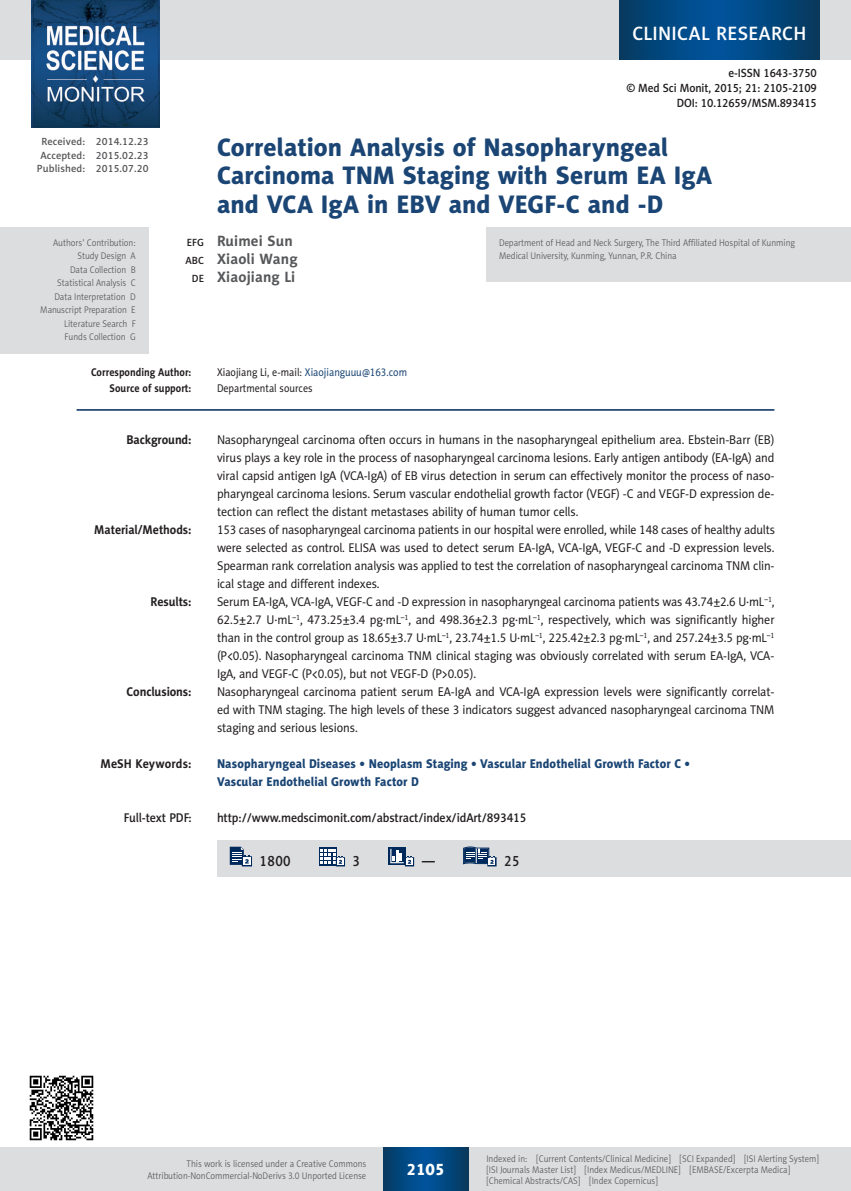
<style>
.page{position:relative;width:851px;height:1191px;background:#fff}
.page>*{position:absolute;margin:0;border:0;box-sizing:border-box;transform-origin:0 0}
.MSM_Tytul{font:25.5px/28.5px "Naomi Sans EFN Heavy";color:#1a4574}
.t1{font:19.5px "Naomi Sans EFN Medium";letter-spacing:.015em;color:#fff}
.t2{font:16.5px "Naomi Sans EFN Heavy";color:#fff}
.MSM_Autorzy{font:700 15px "Naomi Sans EFN";letter-spacing:.01em;color:#57585a}
.MSM_dane{font:15px "Naomi Sans EFN Medium";letter-spacing:.03em;color:#231f20;scale:.9 1}
.MSM_Summary_body{font:12.75px/18px "Naomi Sans EFN";letter-spacing:-.01em;color:#231f20;text-align:justify;scale:.94 1}
.MSM_Summary_body-2{font:12.75px/18px "Naomi Sans EFN";letter-spacing:-.01em;color:#231f20;text-align:justify;scale:.95 1}
.MSM_keywords{font:12.75px/18px "Naomi Sans EFN Heavy";letter-spacing:.005em;color:#1a4574;scale:.95 1}
.MSM_full_text_pdf{font:12.75px "Naomi Sans EFN Medium";letter-spacing:-.01em;color:#231f20;scale:.95 1}
.MSM_Summary_body-3{font:700 12.75px "Naomi Sans EFN";letter-spacing:-.01em;color:#231f20;scale:.94 1}
.MSM_Summary_body-4{font:700 12.75px "Naomi Sans EFN";letter-spacing:-.01em;color:#231f20;scale:.95 1}
.MSM_keywords-2{font:700 12.75px "Naomi Sans EFN";letter-spacing:.005em;color:#231f20;scale:.95 1}
.MSM_full_text_pdf-2{font:12px "Naomi Sans EFN Medium";letter-spacing:-.01em;color:#231f20;scale:.95 1}
.MSM_Adres{font:11.25px "Naomi Sans EFN";color:#1a4574;scale:.9 1}
.MSM_Adres-2{font:700 11.25px "Naomi Sans EFN";color:#231f20;scale:.9 1}
.MSM_Support{font:11.25px "Naomi Sans EFN";color:#231f20;scale:.9 1}
.MSM_Support-2{font:700 11.25px "Naomi Sans EFN";color:#231f20;scale:.9 1}
.t3{font:10.5px "Naomi Sans EFN Medium";letter-spacing:.01em;color:#57585a}
.MSM_Afiliacja{font:9.75px/11.2px "Naomi Sans EFN Light";color:#57585a;scale:.9 1}
.s1{font-family:"Naomi Sans EFN Medium";font-weight:400;font-size:10.5px;color:#231f20}
.s2{color:#231f20}
</style>
<div class="page">
<div style="left:217px;top:840px;width:633px;height:36px;background:#dcdddf"></div>
<svg style="left:230px;top:846px;width:22px;height:20px"></svg>
<div style="left:319px;top:847px;width:17px;height:18px;background:#00295c"></div>
<svg style="left:320px;top:848px;width:25px;height:18px"></svg>
<div style="left:388px;top:847px;width:18px;height:18px;background:#00295c"></div>
<svg style="left:390px;top:849px;width:24px;height:17px"></svg>
<svg style="left:463px;top:846px;width:33px;height:20px"></svg>
<hr style="left:77px;top:409px;width:697px;height:2px;background:#00295c">
<div style="left:0;top:228px;width:148px;height:126px;background:#dcdddf"></div>
<div style="left:486px;top:228px;width:364px;height:54px;background:#dcdddf"></div>
<img style="left:29px;top:1075px;width:65px;height:66px">
<div style="left:0;top:1148px;width:850px;height:43px;background:#dcdddf"></div>
<svg style="left:383px;top:1147px;width:85px;height:43px;background:#02477e"></svg>
<div style="left:0;top:0;width:850px;height:60px;background:#dcdddf"></div>
<svg style="left:619px;top:0;width:200px;height:60px;background:#02477e"></svg>
<img style="left:32px;top:0;width:127px;height:128px">
<h2 class="t1" style="left:632px;top:22px;width:175px">CLINICAL RESEARCH</h2>
<p class="t3" style="left:41px;top:136px;width:109px">Received: 2014.12.23</p>
<p class="t3" style="left:40px;top:149px;width:110px">Accepted: 2015.02.23</p>
<p class="t3" style="left:37px;top:163px;width:113px">Published: 2015.07.20</p>
<p class="MSM_Afiliacja" style="left:53px;top:237px;width:93px">Authors’ Contribution:</p>
<p class="MSM_Afiliacja" style="left:77px;top:250px;width:66px">Study Design A</p>
<p class="MSM_Afiliacja" style="left:70px;top:264px;width:74px">Data Collection B</p>
<p class="MSM_Afiliacja" style="left:57px;top:277px;width:89px">Statistical Analysis C</p>
<p class="MSM_Afiliacja" style="left:54px;top:291px;width:92px">Data Interpretation D</p>
<p class="MSM_Afiliacja" style="left:40px;top:304px;width:107px">Manuscript Preparation E</p>
<p class="MSM_Afiliacja" style="left:64px;top:318px;width:81px">Literature Search F</p>
<p class="MSM_Afiliacja" style="left:65px;top:331px;width:80px">Funds Collection G</p>
<p class="MSM_full_text_pdf-2" style="left:728px;top:66px;width:95px">e-ISSN 1643-3750</p>
<p class="MSM_full_text_pdf-2" style="left:626px;top:81px;width:202px">© Med Sci Monit, 2015; 21: 2105-2109</p>
<p class="MSM_full_text_pdf-2" style="left:676px;top:96px;width:149px">DOI: 10.12659/MSM.893415</p>
<p class="MSM_Tytul" style="left:217px;top:132px;width:496px">Correlation Analysis of Nasopharyngeal<br>Carcinoma TNM Staging with Serum EA IgA and VCA IgA in EBV and VEGF-C and -D</p>
<p class="MSM_Autorzy" style="left:187px;top:232px;width:108px"><span class="s1">EFG</span> Ruimei Sun</p>
<p class="MSM_Autorzy" style="left:185px;top:250px;width:113px"><span class="s1">ABC</span> Xiaoli Wang</p>
<p class="MSM_Autorzy" style="left:192px;top:268px;width:105px"><span class="s1">DE</span> Xiaojiang Li</p>
<p class="MSM_Afiliacja" style="left:499px;top:236px;width:330px;line-height:13.5px">Department of Head and Neck Surgery, The Third Affiliated Hospital of Kunming<br>Medical University, Kunming, Yunnan, P.R. China</p>
<p class="MSM_Adres-2" style="left:91px;top:366px;width:113px">Corresponding Author:</p>
<p class="MSM_Adres" style="left:217px;top:366px;width:213px"><span class="s2">Xiaojiang Li, e-mail:</span> Xiaojianguuu@163.com</p>
<p class="MSM_Support-2" style="left:110px;top:382px;width:92px">Source of support:</p>
<p class="MSM_Support" style="left:217px;top:382px;width:108px">Departmental sources</p>
<p class="MSM_Summary_body-4" style="left:126px;top:432px;width:70px">Background:</p>
<p class="MSM_Summary_body-2" style="left:217px;top:431px;width:588px">Nasopharyngeal carcinoma often occurs in humans in the nasopharyngeal epithelium area. Ebstein-Barr (EB) virus plays a key role in the process of nasopharyngeal carcinoma lesions. Early antigen antibody (EA-IgA) and viral capsid antigen IgA (VCA-IgA) of EB virus detection in serum can effectively monitor the process of naso&shy;pharyngeal carcinoma lesions. Serum vascular endothelial growth factor (VEGF) -C and VEGF-D expression de&shy;tection can reflect the distant metastases ability of human tumor cells.</p>
<p class="MSM_Summary_body-3" style="left:94px;top:522px;width:105px">Material/Methods:</p>
<p class="MSM_Summary_body" style="left:217px;top:521px;width:595px">153 cases of nasopharyngeal carcinoma patients in our hospital were enrolled, while 148 cases of healthy adults were selected as control. ELISA was used to detect serum EA-IgA, VCA-IgA, VEGF-C and -D expression levels.<br>Spearman rank correlation analysis was applied to test the correlation of nasopharyngeal carcinoma TNM clin&shy;ical stage and different indexes.</p>
<p class="MSM_Summary_body-3" style="left:150px;top:594px;width:45px">Results:</p>
<p class="MSM_Summary_body" style="left:217px;top:593px;width:594px">Serum EA-IgA, VCA-IgA, VEGF-C and -D expression in nasopharyngeal carcinoma patients was 43.74±2.6 U·mL<sup>–1</sup>, 62.5±2.7 U·mL<sup>–1</sup>, 473.25±3.4 pg·mL<sup>–1</sup>, and 498.36±2.3 pg·mL<sup>–1</sup>, respectively, which was significantly higher than in the control group as 18.65±3.7 U·mL<sup>–1</sup>, 23.74±1.5 U·mL<sup>–1</sup>, 225.42±2.3 pg·mL<sup>–1</sup>, and 257.24±3.5 pg·mL<sup>–1 </sup>(P&lt;0.05). Nasopharyngeal carcinoma TNM clinical staging was obviously correlated with serum EA-IgA, VCA-IgA, and VEGF-C (P&lt;0.05), but not VEGF-D (P&gt;0.05).</p>
<p class="MSM_Summary_body-4" style="left:127px;top:684px;width:70px">Conclusions:</p>
<p class="MSM_Summary_body-2" style="left:217px;top:683px;width:588px">Nasopharyngeal carcinoma patient serum EA-IgA and VCA-IgA expression levels were significantly correlat&shy;ed with TNM staging. The high levels of these 3 indicators suggest advanced nasopharyngeal carcinoma TNM staging and serious lesions.</p>
<p class="MSM_keywords-2" style="left:100px;top:756px;width:97px">MeSH Keywords:</p>
<p class="MSM_keywords" style="left:217px;top:754px;width:499px">Nasopharyngeal Diseases • Neoplasm Staging • Vascular Endothelial Growth Factor C •<br>Vascular Endothelial Growth Factor D</p>
<p class="MSM_full_text_pdf" style="left:124px;top:810px;width:73px">Full-text PDF:</p>
<p class="MSM_full_text_pdf" style="left:217px;top:810px;width:327px">http://www.medscimonit.com/abstract/index/idArt/893415</p>
<p class="MSM_dane" style="left:259px;top:852px;width:36px">1800</p>
<p class="MSM_dane" style="left:352px;top:852px;width:10px">3</p>
<p class="MSM_dane" style="left:421px;top:852px;width:16px">—</p>
<p class="MSM_dane" style="left:504px;top:852px;width:19px">25</p>
<p class="MSM_Afiliacja" style="left:147px;top:1158px;width:245px;text-align:right">This work is licensed under a Creative Commons<br>Attribution-NonCommercial-NoDerivs 3.0 Unported License</p>
<p class="t2" style="left:406px;top:1159px;width:40px">2105</p>
<p class="MSM_Afiliacja" style="left:486px;top:1152px;width:371px">Indexed in: [Current Contents/Clinical Medicine] [SCI Expanded] [ISI Alerting System] [ISI Journals Master List] [Index Medicus/MEDLINE] [EMBASE/Excerpta Medica] [Chemical Abstracts/CAS] [Index Copernicus]</p>
</div>
